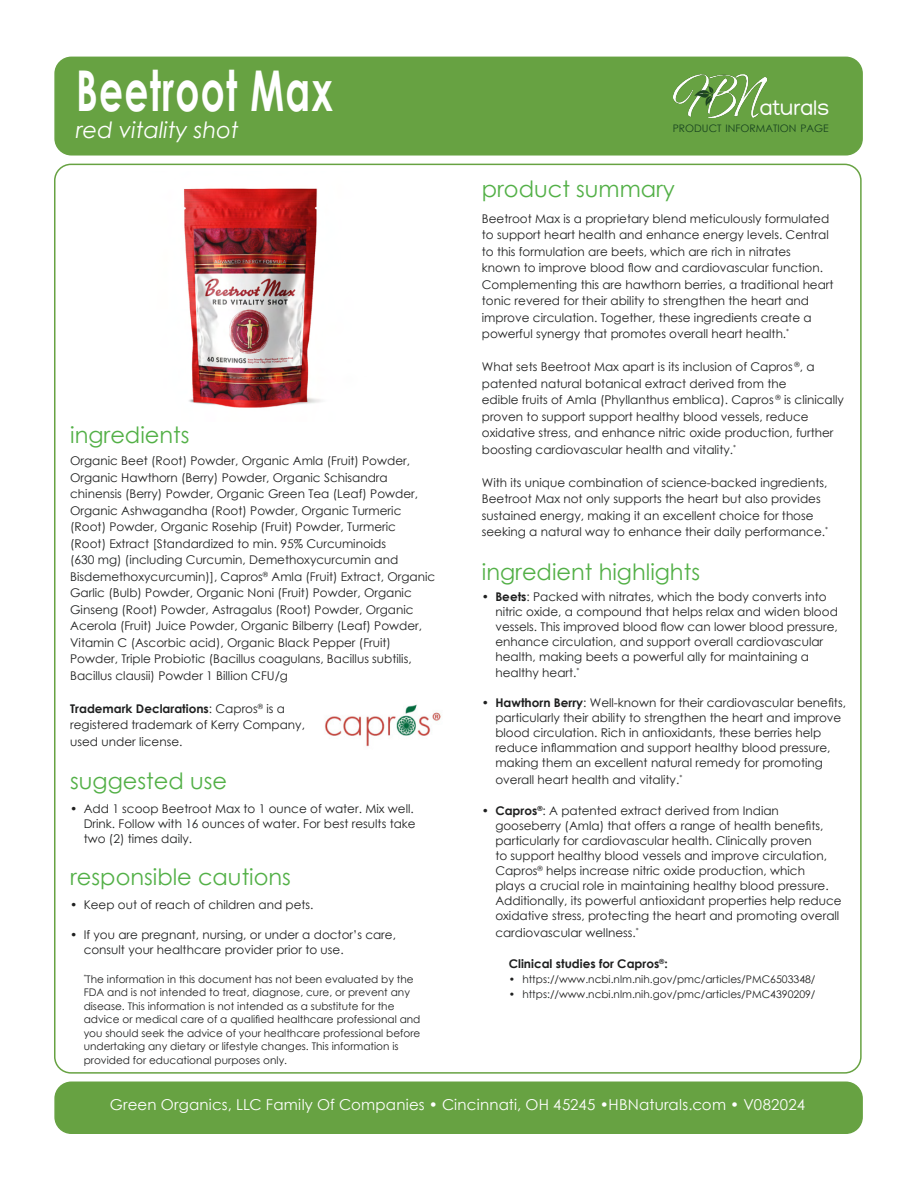
<style>
.page{position:relative;width:918px;height:1188px;background:#fff}
.page>*{position:absolute;margin:0;border:0;box-sizing:border-box;transform-origin:0 0}
.t1{font:700 56.25px "Century Gothic";letter-spacing:.035em;color:#fff;scale:.67 1}
.t2{font:22.5px "Century Gothic";color:#53b047}
.t3{font:italic 22.5px "Century Gothic";color:#fff}
.t4{font:22.5px "Traffolight";color:#fff}
.Paragraph_Style{font:15px "Century Gothic";letter-spacing:.015em;color:#fff}
.t5{font:12px/16.5px "Century Gothic";color:#1f2020}
.t6{font:700 12px "Century Gothic";color:#1f2020}
.t7{font:10.5px/13.5px "Century Gothic";color:#1f2020}
.t8{font:10.35px "Century Gothic";color:#17431f}
.s1{font-weight:700}
.s2{font-weight:400}
</style>
<div class="page">
<div style="left:55px;top:57px;width:807px;height:98px;background:#67a242;border-radius:16px"></div>
<div style="left:54px;top:57px;width:809px;height:99px;border:2px solid #67a242;border-radius:16px"></div>
<img style="left:673px;top:75px;width:93px;height:42px">
<div style="left:55px;top:1082px;width:807px;height:51px;background:#67a242;border-radius:16px"></div>
<div style="left:54px;top:1082px;width:809px;height:52px;border:2px solid #67a242;border-radius:16px"></div>
<img style="left:184px;top:188px;width:137px;height:220px">
<img style="left:325px;top:704px;width:116px;height:43px">
<p class="t1" style="left:76px;top:48px;width:385px">Beetroot Max</p>
<p class="t3" style="left:76px;top:114px;width:164px">red vitality shot</p>
<p class="t4" style="left:760px;top:99px;width:71px">aturals</p>
<p class="t8" style="left:673px;top:121px;width:157px">PRODUCT INFORMATION PAGE</p>
<p class="t2" style="left:482px;top:173px;width:195px">product summary</p>
<p class="t5" style="left:482px;top:210px;width:353px">Beetroot Max is a proprietary blend meticulously formulated to support heart health and enhance energy levels. Central to this formulation are beets, which are rich in nitrates<br>known to improve blood flow and cardiovascular function.<br>Complementing this are hawthorn berries, a traditional heart tonic revered for their ability to strengthen the heart and improve circulation. Together, these ingredients create a powerful synergy that promotes overall heart health.<sup>*</sup></p>
<p class="t5" style="left:482px;top:358px;width:334px">What sets Beetroot Max apart is its inclusion of Capros <sup>®</sup>, a patented natural botanical extract derived from the</p>
<p class="t5" style="left:482px;top:391px;width:364px">edible fruits of Amla (Phyllanthus emblica). Capros <sup>®</sup> is clinically proven to support support healthy blood vessels, reduce oxidative stress, and enhance nitric oxide production, further boosting cardiovascular health and vitality.<sup>*</sup></p>
<p class="t5" style="left:482px;top:474px;width:348px">With its unique combination of science-backed ingredients, Beetroot Max not only supports the heart but also provides sustained energy, making it an excellent choice for those seeking a natural way to enhance their daily performance.<sup>*</sup></p>
<p class="t2" style="left:482px;top:556px;width:220px">ingredient highlights</p>
<p class="t5" style="left:495px;top:589px;width:344px;line-height:15px;text-indent:-14px"><span class="s1">• Beets</span>: Packed with nitrates, which the body converts into nitric oxide, a compound that helps relax and widen blood vessels. This improved blood flow can lower blood pressure, enhance circulation, and support overall cardiovascular health, making beets a powerful ally for maintaining a</p>
<p class="t5" style="left:495px;top:664px;width:86px">healthy heart.<sup>*</sup></p>
<p class="t5" style="left:495px;top:695px;width:352px;line-height:15px;text-indent:-14px"><span class="s1">• Hawthorn Berry</span>: Well-known for their cardiovascular benefits, particularly their ability to strengthen the heart and improve blood circulation. Rich in antioxidants, these berries help reduce inflammation and support healthy blood pressure, making them an excellent natural remedy for promoting</p>
<p class="t5" style="left:495px;top:771px;width:188px">overall heart health and vitality.<sup>*</sup></p>
<p class="t5" style="left:495px;top:803px;width:348px;line-height:15px;text-indent:-13px"><span class="s1">• Capros</span><sup>®</sup>: A patented extract derived from Indian gooseberry (Amla) that offers a range of health benefits, particularly for cardiovascular health. Clinically proven<br>to support healthy blood vessels and improve circulation, Capros<sup>®</sup> helps increase nitric oxide production, which<br>plays a crucial role in maintaining healthy blood pressure.<br>Additionally, its powerful antioxidant properties help reduce oxidative stress, protecting the heart and promoting overall</p>
<p class="t5" style="left:495px;top:924px;width:145px">cardiovascular wellness.<sup>*</sup></p>
<p class="t6" style="left:509px;top:955px;width:160px">Clinical studies for Capros<sup>®</sup>:</p>
<p class="t7" style="left:509px;top:972px;width:308px">• https://www.ncbi.nlm.nih.gov/pmc/articles/PMC6503348/</p>
<p class="t7" style="left:509px;top:987px;width:308px">• https://www.ncbi.nlm.nih.gov/pmc/articles/PMC4390209/</p>
<p class="t2" style="left:70px;top:419px;width:121px">ingredients</p>
<p class="t5" style="left:70px;top:453px;width:367px">Organic Beet (Root) Powder, Organic Amla (Fruit) Powder, Organic Hawthorn (Berry) Powder, Organic Schisandra chinensis (Berry) Powder, Organic Green Tea (Leaf) Powder, Organic Ashwagandha (Root) Powder, Organic Turmeric (Root) Powder, Organic Rosehip (Fruit) Powder, Turmeric<br>(Root) Extract [Standardized to min. 95% Curcuminoids<br>(630 mg) (including Curcumin, Demethoxycurcumin and Bisdemethoxycurcumin)], Capros<sup>®</sup> Amla (Fruit) Extract, Organic Garlic (Bulb) Powder, Organic Noni (Fruit) Powder, Organic Ginseng (Root) Powder, Astragalus (Root) Powder, Organic Acerola (Fruit) Juice Powder, Organic Bilberry (Leaf) Powder, Vitamin C (Ascorbic acid), Organic Black Pepper (Fruit)<br>Powder, Triple Probiotic (Bacillus coagulans, Bacillus subtilis, Bacillus clausii) Powder 1 Billion CFU/g</p>
<p class="t6" style="left:70px;top:699px;width:216px">Trademark Declarations<span class="s2">: Capros</span><sup>®</sup> <span class="s2">is a</span></p>
<p class="t5" style="left:70px;top:717px;width:236px">registered trademark of Kerry Company,</p>
<p class="t5" style="left:70px;top:733px;width:114px">used under license.</p>
<p class="t2" style="left:70px;top:766px;width:158px">suggested use</p>
<p class="t5" style="left:84px;top:801px;width:334px;line-height:15px;text-indent:-14px">• Add 1 scoop Beetroot Max to 1 ounce of water. Mix well.<br>Drink. Follow with 16 ounces of water. For best results take two (2) times daily.</p>
<p class="t2" style="left:70px;top:862px;width:222px">responsible cautions</p>
<p class="t5" style="left:70px;top:897px;width:245px">• Keep out of reach of children and pets.</p>
<p class="t5" style="left:84px;top:927px;width:314px;line-height:15px;text-indent:-14px">• If you are pregnant, nursing, or under a doctor’s care, consult your healthcare provider prior to use.</p>
<p class="t7" style="left:84px;top:972px;width:338px"><sup>*</sup>The information in this document has not been evaluated by the FDA and is not intended to treat, diagnose, cure, or prevent any disease. This information is not intended as a substitute for the advice or medical care of a qualified healthcare professional and you should seek the advice of your healthcare professional before undertaking any dietary or lifestyle changes. This information is provided for educational purposes only.</p>
<p class="Paragraph_Style" style="left:110px;top:1094px;width:697px">Green Organics, LLC Family Of Companies • Cincinnati, OH 45245 •HBNaturals.com • V082024</p>
</div>
